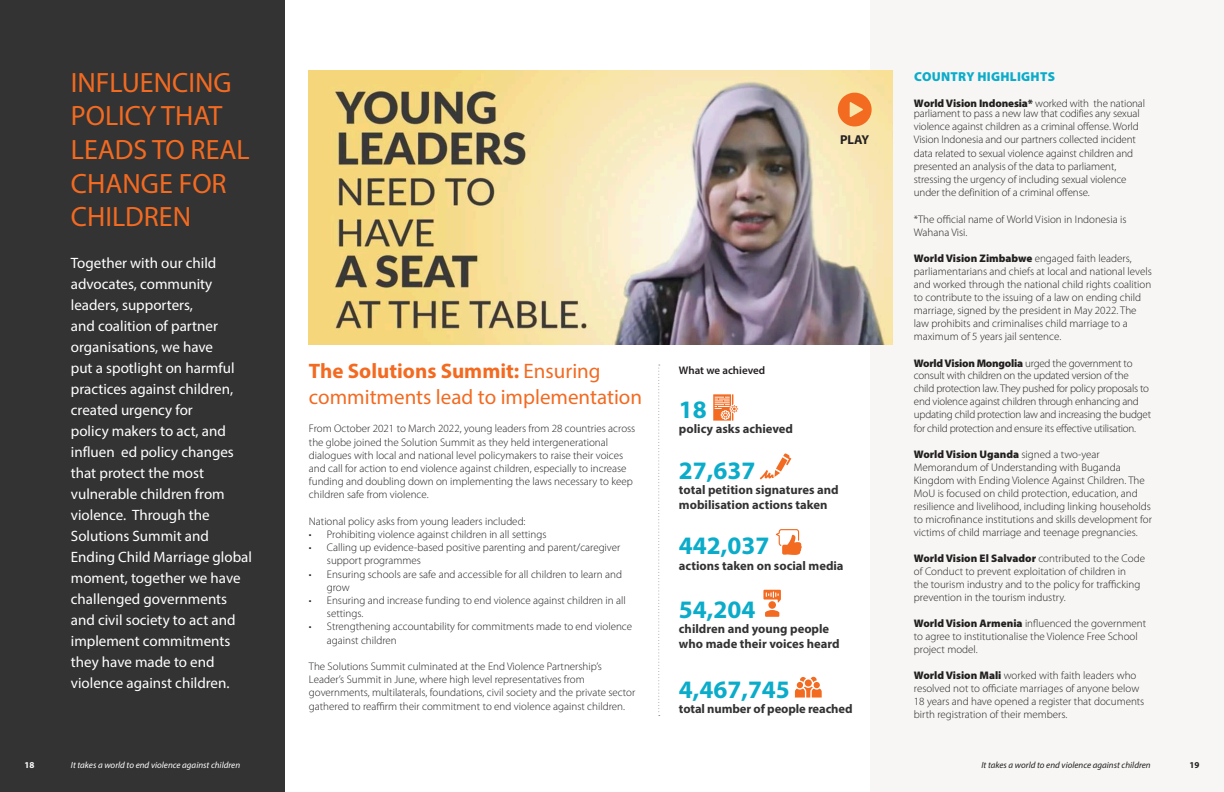
<style>
.page{position:relative;width:1224px;height:792px;background:#fff}
.page>*{position:absolute;margin:0;border:0;box-sizing:border-box;transform-origin:0 0}
.t1{font:28px/33.6px "Myriad Pro";color:#f36a21}
.t2{font:700 25.2px "Myriad Pro";color:#0bacca}
.t3{font:21px/25.2px "Myriad Pro";color:#f36a21}
.t4{font:15px/21px "Myriad Pro";color:#fff}
.t5{font:900 13px "Myriad Pro";letter-spacing:.02em;color:#0bacca}
.t6{font:700 12.9px "Myriad Pro";color:#231f20}
.t7{font:700 12.6px/15.1px "Myriad Pro";color:#323332}
.t8{font:300 11px/13.2px "Myriad Pro";color:#231f20}
.t9{font:300 11px/13px "Myriad Pro";letter-spacing:-.02em;color:#231f20}
.t10{font:600 11px "Myriad Pro";color:#231f20}
.t11{font:italic 9px "Myriad Pro";color:#fff}
.t12{font:italic 9px "Myriad Pro";color:#231f20}
.t13{font:700 9px "Myriad Pro";color:#fff}
.t14{font:700 9px "Myriad Pro";color:#231f20}
.s1{font-weight:700}
.s2{font-weight:900}
</style>
<div class="page">
<div style="left:0;top:0;width:612px;height:792px;background:#323332"></div>
<div style="left:870px;top:0;width:354px;height:792px;background:#f8f6f5"></div>
<div style="left:285px;top:0;width:336px;height:792px;background:#fff"></div>
<img style="left:309px;top:71px;width:584px;height:274px">
<svg style="left:838px;top:93px;width:34px;height:33px"></svg>
<svg style="left:713px;top:394px;width:25px;height:27px"></svg>
<svg style="left:760px;top:453px;width:31px;height:27px"></svg>
<svg style="left:776px;top:529px;width:26px;height:26px"></svg>
<svg style="left:765px;top:610px;width:14px;height:7px"></svg>
<div style="left:768px;top:601px;width:8px;height:8px;background:#f36a21;border-radius:50%"></div>
<svg style="left:763px;top:590px;width:18px;height:13px"></svg>
<svg style="left:795px;top:677px;width:27px;height:21px"></svg>
<svg style="left:658px;top:365px;width:2px;height:351px"></svg>
<p class="t1" style="left:71px;top:65px;width:180px">INFLUENCING<br>POLICY THAT<br>LEADS TO REAL<br>CHANGE FOR<br>CHILDREN</p>
<p class="t4" style="left:71px;top:253px;width:183px">Together with our child advocates, community leaders, supporters,<br>and coalition of partner organisations, we have<br>put a spotlight on harmful practices against children, created urgency for<br>policy makers to act, and influen ed policy changes that protect the most vulnerable children from violence. Through the<br>Solutions Summit and<br>Ending Child Marriage global moment, together we have challenged governments and civil society to act and implement commitments they have made to end violence against children.</p>
<p class="t13" style="left:25px;top:760px;width:11px">18</p>
<p class="t11" style="left:71px;top:760px;width:171px">It takes a world to end violence against children</p>
<p class="t6" style="left:840px;top:131px;width:31px">PLAY</p>
<p class="t3" style="left:309px;top:359px;width:335px"><span class="s1">The Solutions Summit:</span> Ensuring commitments lead to implementation</p>
<p class="t10" style="left:679px;top:363px;width:88px">What we achieved</p>
<p class="t2" style="left:679px;top:393px;width:29px">18</p>
<p class="t7" style="left:679px;top:421px;width:116px">policy asks achieved</p>
<p class="t2" style="left:679px;top:454px;width:78px">27,637</p>
<p class="t7" style="left:679px;top:481px;width:161px">total petition signatures and mobilisation actions taken</p>
<p class="t2" style="left:679px;top:529px;width:92px">442,037</p>
<p class="t7" style="left:679px;top:557px;width:166px">actions taken on social media</p>
<p class="t2" style="left:679px;top:593px;width:78px">54,204</p>
<p class="t7" style="left:679px;top:621px;width:162px">children and young people who made their voices heard</p>
<p class="t2" style="left:679px;top:673px;width:113px">4,467,745</p>
<p class="t7" style="left:679px;top:701px;width:175px">total number of people reached</p>
<p class="t8" style="left:309px;top:422px;width:328px">From October 2021 to March 2022, young leaders from 28 countries across the globe joined the Solution Summit as they held intergenerational dialogues with local and national level policymakers to raise their voices and call for action to end violence against children, especially to increase funding and doubling down on implementing the laws necessary to keep children safe from violence.</p>
<p class="t8" style="left:309px;top:514px;width:218px">National policy asks from young leaders included:</p>
<p class="t8" style="left:309px;top:528px;width:239px">• Prohibiting violence against children in all settings</p>
<p class="t8" style="left:327px;top:541px;width:295px;text-indent:-18px">• Calling up evidence-based positive parenting and parent/caregiver support programmes</p>
<p class="t8" style="left:327px;top:567px;width:297px;text-indent:-18px">• Ensuring schools are safe and accessible for all children to learn and grow</p>
<p class="t8" style="left:327px;top:594px;width:300px;text-indent:-18px">• Ensuring and increase funding to end violence against children in all settings.</p>
<p class="t8" style="left:327px;top:620px;width:307px;text-indent:-18px">• Strengthening accountability for commitments made to end violence against children</p>
<p class="t8" style="left:309px;top:660px;width:328px">The Solutions Summit culminated at the End Violence Partnership’s Leader’s Summit in June, where high level representatives from governments, multilaterals, foundations, civil society and the private sector gathered to reaffirm their commitment to end violence against children.</p>
<p class="t5" style="left:914px;top:68px;width:142px">COUNTRY HIGHLIGHTS</p>
<p class="t8" style="left:914px;top:98px;width:233px;line-height:10px"><span class="s2">World Vision Indonesia*</span> worked with the national parliament to pass a new law that codifies any sexual</p>
<p class="t8" style="left:914px;top:120px;width:226px">violence against children as a criminal offense. World Vision Indonesia and our partners collected incident data related to sexual violence against children and presented an analysis of the data to parliament, stressing the urgency of including sexual violence under the definition of a criminal offense.</p>
<p class="t8" style="left:914px;top:212px;width:214px">*The official name of World Vision in Indonesia is<br>Wahana Visi.</p>
<p class="t8" style="left:914px;top:252px;width:240px"><span class="s2">World Vision Zimbabwe</span> engaged faith leaders, parliamentarians and chiefs at local and national levels and worked through the national child rights coalition to contribute to the issuing of a law on ending child marriage, signed by the president in May 2022. The law prohibits and criminalises child marriage to a maximum of 5 years jail sentence.</p>
<p class="t9" style="left:914px;top:356px;width:239px"><span class="s2">World Vision Mongolia</span> urged the government to consult with children on the updated version of the child protection law. They pushed for policy proposals to end violence against children through enhancing and updating child protection law and increasing the budget for child protection and ensure its effective utilisation.</p>
<p class="t8" style="left:914px;top:448px;width:240px"><span class="s2">World Vision Uganda</span> signed a two-year Memorandum of Understanding with Buganda Kingdom with Ending Violence Against Children. The MoU is focused on child protection, education, and resilience and livelihood, including linking households to microfinance institutions and skills development for victims of child marriage and teenage pregnancies.</p>
<p class="t8" style="left:914px;top:552px;width:233px;line-height:12.8px"><span class="s2">World Vision El Salvador</span> contributed to the Code of Conduct to prevent exploitation of children in<br>the tourism industry and to the policy for trafficking prevention in the tourism industry.</p>
<p class="t8" style="left:914px;top:617px;width:234px;line-height:12.6px"><span class="s2">World Vision Armenia</span> influenced the government to agree to institutionalise the Violence Free School project model.</p>
<p class="t8" style="left:914px;top:669px;width:232px;line-height:12.8px"><span class="s2">World Vision Mali</span> worked with faith leaders who resolved not to officiate marriages of anyone below 18 years and have opened a register that documents birth registration of their members.</p>
<p class="t12" style="left:981px;top:760px;width:171px">It takes a world to end violence against children</p>
<p class="t14" style="left:1189px;top:760px;width:11px">19</p>
</div>
